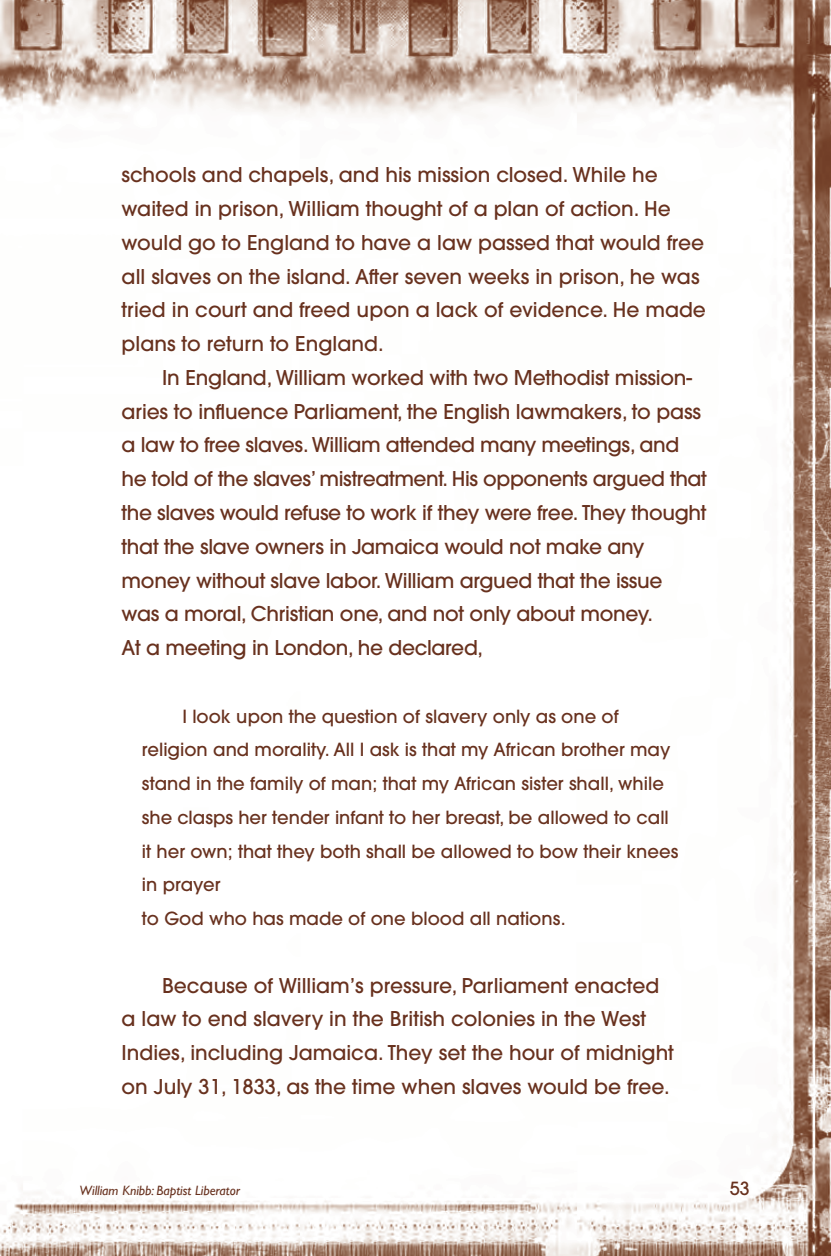
<style>
.page{position:relative;width:831px;height:1256px;background:#fff}
.page>*{position:absolute;margin:0;border:0;box-sizing:border-box;transform-origin:0 0}
.t1{font:500 20.25px/33.8px "ITC Avant Garde Pro";letter-spacing:-.01em;color:#68311e}
.t2{font:500 18px/33.8px "ITC Avant Garde Pro";color:#68311e}
.t3{font:italic 13.5px "Gill Sans";color:#68311e}
</style>
<div class="page">
<img style="left:0;top:0;width:830px;height:1256px">
<p class="t1" style="left:122px;top:158px;width:585px">schools and chapels, and his mission closed. While he waited in prison, William thought of a plan of action. He would go to England to have a law passed that would free all slaves on the island. After seven weeks in prison, he was tried in court and freed upon a lack of evidence. He made plans to return to England.</p>
<p class="t1" style="left:122px;top:360px;width:586px;text-indent:40px">In England, William worked with two Methodist mission&shy;aries to influence Parliament, the English lawmakers, to pass a law to free slaves. William attended many meetings, and he told of the slaves’ mistreatment. His opponents argued that the slaves would refuse to work if they were free. They thought that the slave owners in Jamaica would not make any money without slave labor. William argued that the issue<br>was a moral, Christian one, and not only about money.<br>At a meeting in London, he declared,</p>
<p class="t2" style="left:142px;top:699px;width:537px;text-indent:40px">I look upon the question of slavery only as one of religion and morality. All I ask is that my African brother may stand in the family of man; that my African sister shall, while she clasps her tender infant to her breast, be allowed to call it her own; that they both shall be allowed to bow their knees in prayer<br>to God who has made of one blood all nations.</p>
<p class="t1" style="left:122px;top:968px;width:553px;text-indent:40px">Because of William’s pressure, Parliament enacted a law to end slavery in the British colonies in the West Indies, including Jamaica. They set the hour of midnight on July 31, 1833, as the time when slaves would be free.</p>
<p class="t3" style="left:80px;top:1182px;width:162px">William Knibb: Baptist Liberator</p>
<p class="t2" style="left:729px;top:1171px;width:21px">53</p>
</div>
